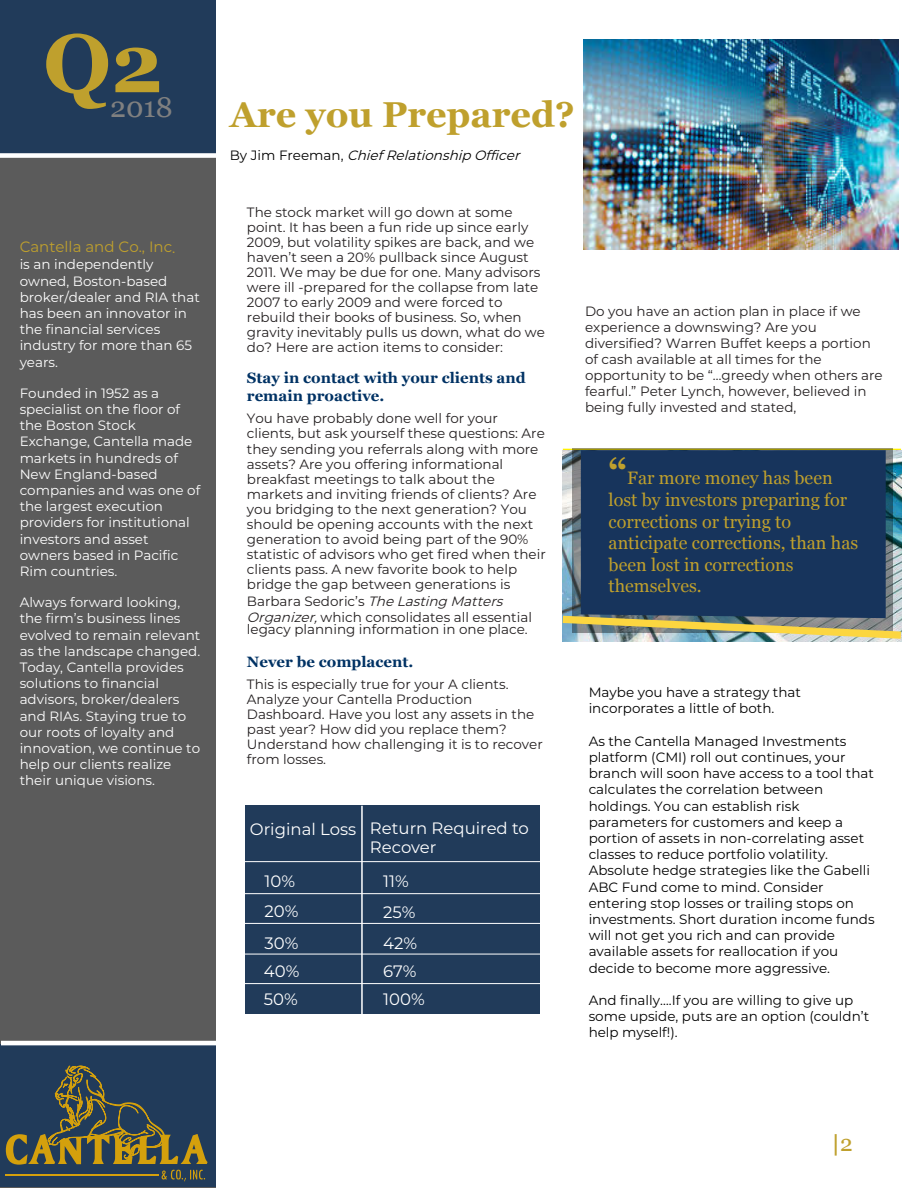
<style>
.page{position:relative;width:918px;height:1188px;background:#fff}
.page>*{position:absolute;margin:0;border:0;box-sizing:border-box;transform-origin:0 0}
.t1{font:700 82.5px "Georgia";color:#bfa02d}
.t2{font:700 36px "Georgia";color:#bfa02d}
.t3{font:28.5px "Georgia";color:#808080}
.t4{font:700 22.5px "Georgia";color:#bfa02d}
.t5{font:18px/21.6px "Georgia";color:#bfa02d}
.t6{font:16.5px "Montserrat";color:#fff}
.t7{font:700 15px/18px "Georgia";color:#003264}
.t8{font:15px "Montserrat";color:#bfa02d}
.t9{font:13.5px/15px "Montserrat";color:#231f20}
.t10{font:13.5px/16.2px "Montserrat";color:#000}
.t11{font:13.5px/16.2px "Montserrat";color:#fff}
.t12{font:italic 13.5px "Montserrat";color:#000}
.s1{font-style:normal}
.s2{font-style:italic}
.s3{font-weight:700;font-size:36px}
.s4{font-weight:400}
</style>
<div class="page">
<div style="left:0;top:0;width:216px;height:1188px;background:#5b5b5b"></div>
<div style="left:245px;top:806px;width:295px;height:208px;background:#213b5a"></div>
<hr style="left:361px;top:806px;width:2px;height:241px;background:#fff">
<hr style="left:226px;top:923px;width:325px;height:1px;background:#fff">
<hr style="left:226px;top:893px;width:325px;height:1px;background:#fff">
<img style="left:583px;top:40px;width:315px;height:210px">
<div style="left:0;top:0;width:215px;height:155px;background:#213b5a"></div>
<hr style="left:237px;top:954px;width:308px;height:1px;background:#fff">
<hr style="left:230px;top:861px;width:317px;height:1px;background:#fff">
<hr style="left:236px;top:983px;width:318px;height:1px;background:#fff">
<img style="left:563px;top:450px;width:338px;height:192px">
<div style="left:573px;top:449px;width:320px;height:184px;background:#231f20;opacity:.43"></div>
<div style="left:581px;top:450px;width:305px;height:166px;background:#17345c"></div>
<img style="left:563px;top:616px;width:338px;height:23px">
<div style="left:0;top:1044px;width:216px;height:142px;background:#213b5a"></div>
<hr style="left:5px;top:1174px;width:154px;height:2px;background:#d4a00c">
<svg style="left:6px;top:1065px;width:202px;height:116px"></svg>
<svg style="left:1px;top:1040px;width:215px;height:6px"></svg>
<svg style="left:0;top:152px;width:216px;height:6px"></svg>
<p class="t1" style="left:43px;top:11px;width:121px">Q2</p>
<p class="t3" style="left:110px;top:90px;width:64px">2018</p>
<p class="t8" style="left:20px;top:236px;width:157px">Cantella and Co., Inc.</p>
<p class="t11" style="left:20px;top:256px;width:182px">is an independently owned, Boston-based broker/dealer and RIA that has been an innovator in the financial services industry for more than 65 years.</p>
<p class="t11" style="left:20px;top:384px;width:182px">Founded in 1952 as a specialist on the floor of the Boston Stock<br>Exchange, Cantella made markets in hundreds of<br>New England-based companies and was one of the largest execution providers for institutional investors and asset owners based in Pacific<br>Rim countries.</p>
<p class="t11" style="left:20px;top:594px;width:182px">Always forward looking, the firm’s business lines evolved to remain relevant as the landscape changed.<br>Today, Cantella provides solutions to financial advisors, broker/dealers and RIAs. Staying true to our roots of loyalty and innovation, we continue to help our clients realize their unique visions.</p>
<h2 class="t2" style="left:230px;top:92px;width:346px">Are you Prepared?</h2>
<p class="t12" style="left:230px;top:146px;width:296px"><span class="s1">B y J i m F r e e m a n ,</span> ChiefRelationship Officer</p>
<p class="t9" style="left:247px;top:204px;width:299px">The stock market will go down at some point. It has been a fun ride up since early 2009, but volatility spikes are back, and we haven’t seen a 20% pullback since August 2011. We may be due for one. Many advisors were ill -prepared for the collapse from late 2007 to early 2009 and were forced to rebuild their books of business. So, when gravity inevitably pulls us down, what do we do? Here are action items to consider:</p>
<p class="t7" style="left:247px;top:369px;width:280px">Stay in contact with your clients and remain proactive.</p>
<p class="t9" style="left:247px;top:411px;width:300px">You have probably done well for your clients, but ask yourself these questions: Are they sending you referrals along with more assets? Are you offering informational breakfast meetings to talk about the markets and inviting friends of clients? Are you bridging to the next generation? You should be opening accounts with the next generation to avoid being part of the 90% statistic of advisors who get fired when their clients pass. A new favorite book to help bridge the gap between generations is</p>
<p class="t9" style="left:247px;top:594px;width:287px">B a r b a r a S e d o r i c ’ s <span class="s2">TheLasting Matters<br>Organizer,</span>which consolidates all essential</p>
<p class="t9" style="left:247px;top:622px;width:282px">legacy planning information in one place.</p>
<p class="t7" style="left:247px;top:653px;width:168px">Never be complacent.</p>
<p class="t9" style="left:247px;top:676px;width:297px">This is especially true for your A clients.<br>Analyze your Cantella Production Dashboard. Have you lost any assets in the past year? How did you replace them?<br>Understand how challenging it is to recover from losses.</p>
<p class="t6" style="left:250px;top:818px;width:108px">Original Loss</p>
<p class="t6" style="left:370px;top:816px;width:160px">Return Required to</p>
<p class="t6" style="left:370px;top:836px;width:68px">Recover</p>
<p class="t6" style="left:265px;top:870px;width:32px">10%</p>
<p class="t6" style="left:265px;top:900px;width:35px">20%</p>
<p class="t6" style="left:265px;top:932px;width:35px">30%</p>
<p class="t6" style="left:264px;top:960px;width:37px">40%</p>
<p class="t6" style="left:264px;top:988px;width:35px">50%</p>
<p class="t6" style="left:383px;top:870px;width:27px">11%</p>
<p class="t6" style="left:383px;top:901px;width:34px">25%</p>
<p class="t6" style="left:383px;top:932px;width:36px">42%</p>
<p class="t6" style="left:383px;top:960px;width:35px">67%</p>
<p class="t6" style="left:383px;top:988px;width:43px">100%</p>
<p class="t9" style="left:585px;top:303px;width:299px;line-height:15.9px">Do you have an action plan in place if we experience a downswing? Are you diversified? Warren Buffet keeps a portion of cash available at all times for the opportunity to be “…greedy when others are fearful.” Peter Lynch, however, believed in being fully invested and stated,</p>
<h3 class="t5" style="left:609px;top:468px;width:251px"><span class="s3">“</span>Far more money has been lost by investors preparing for corrections or trying to anticipate corrections, than has been lost in corrections themselves.</h3>
<p class="t10" style="left:589px;top:684px;width:214px">Maybe you have a strategy that incorporates a little of both.</p>
<p class="t10" style="left:589px;top:732px;width:288px">As the Cantella Managed Investments platform (CMI) roll out continues, your branch will soon have access to a tool that calculates the correlation between holdings. You can establish risk parameters for customers and keep a portion of assets in non-correlating asset classes to reduce portfolio volatility.<br>Absolute hedge strategies like the Gabelli ABC Fund come to mind. Consider entering stop losses or trailing stops on investments. Short duration income funds will not get you rich and can provide available assets for reallocation if you decide to become more aggressive.</p>
<p class="t10" style="left:589px;top:992px;width:282px">And finally….If you are willing to give up some upside, puts are an option (couldn’t help myself!).</p>
<p class="t4" style="left:832px;top:1129px;width:23px">|<span class="s4">2</span></p>
</div>
